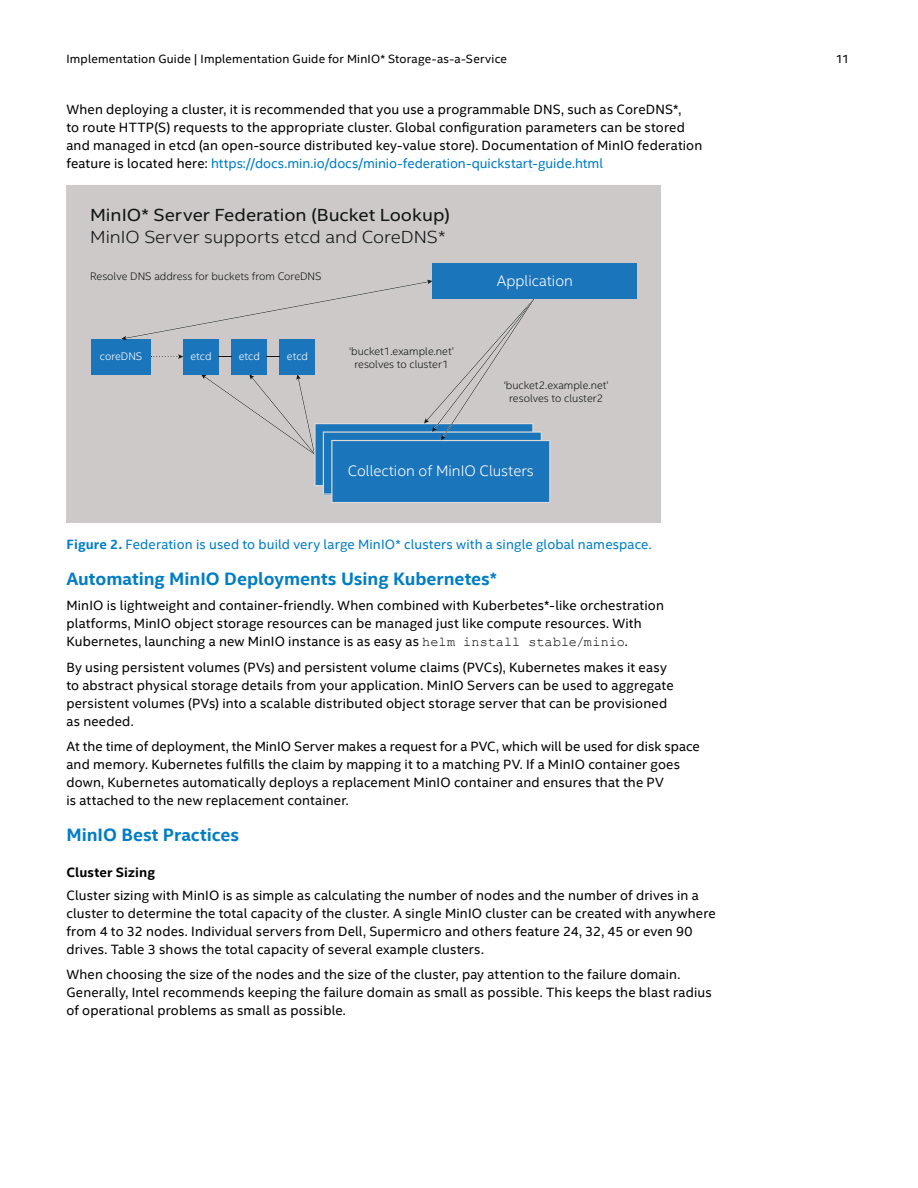
<style>
.page{position:relative;width:918px;height:1188px;background:#fff}
.page>*{position:absolute;margin:0;border:0;box-sizing:border-box;transform-origin:0 0}
.t1{font:700 18px "Intel Clear";color:#007dc5}
.t2{font:17.55px "Intel Clear";color:#121617;scale:1.08 1}
.t3{font:300 17.55px "Intel Clear";color:#121617;scale:1.08 1}
.t4{font:300 15.15px "Intel Clear";color:#fff}
.t5{font:13.5px/18px "Intel Clear";letter-spacing:.01em;color:#000}
.t6{font:13.5px "Intel Clear";letter-spacing:.01em;color:#007dc5}
.t7{font:700 13.5px "Intel Clear";letter-spacing:.01em;color:#000}
.t8{font:12px "Intel Clear";letter-spacing:.015em;color:#000}
.t9{font:300 10.95px/13.2px "Intel Clear";color:#121617;text-align:center}
.t10{font:300 10.95px "Intel Clear";color:#fff}
.s1{color:#007dc5}
.s2{font-weight:700}
.s3{font-family:"Courier New"}
</style>
<div class="page">
<div style="left:66px;top:186px;width:595px;height:337px;background:#cdc9c8"></div>
<div style="left:91px;top:339px;width:60px;height:35px;background:#1b75bb"></div>
<div style="left:433px;top:264px;width:204px;height:35px;background:#1b75bb"></div>
<svg style="left:121px;top:280px;width:429px;height:223px"></svg>
<p class="t8" style="left:66px;top:51px;width:442px">Implementation Guide | Implementation Guide for MinIO* Storage-as-a-Service</p>
<p class="t8" style="left:836px;top:51px;width:15px">11</p>
<p class="t5" style="left:66px;top:100px;width:637px">When deploying a cluster, it is recommended that you use a programmable DNS, such as CoreDNS*,<br>to route HTTP(S) requests to the appropriate cluster. Global configuration parameters can be stored and managed in etcd (an open-source distributed key-value store). Documentation of MinIO federation feature is located here: <span class="s1">https://docs.min.io/docs/minio-federation-quickstart-guide.html</span></p>
<p class="t2" style="left:90px;top:203px;width:335px">MinIO* Server Federation (Bucket Lookup)</p>
<p class="t3" style="left:90px;top:225px;width:331px">MinIO Server supports etcd and CoreDNS*</p>
<p class="t9" style="left:90px;top:269px;width:233px">Resolve DNS address for buckets from CoreDNS</p>
<p class="t10" style="left:100px;top:349px;width:44px">coreDNS</p>
<p class="t10" style="left:190px;top:349px;width:23px">etcd</p>
<p class="t10" style="left:239px;top:349px;width:23px">etcd</p>
<p class="t10" style="left:287px;top:349px;width:23px">etcd</p>
<p class="t9" style="left:349px;top:344px;width:106px">‘bucket1.example.net’ resolves to cluster1</p>
<p class="t4" style="left:497px;top:270px;width:78px">Application</p>
<p class="t9" style="left:504px;top:378px;width:106px">‘bucket2.example.net’ resolves to cluster2</p>
<p class="t4" style="left:348px;top:461px;width:187px">Collection of MinIO Clusters</p>
<p class="t6" style="left:66px;top:535px;width:587px"><span class="s2">Figure 2.</span> Federation is used to build very large MinIO* clusters with a single global namespace.</p>
<h1 class="t1" style="left:66px;top:566px;width:432px">Automating MinIO Deployments Using Kubernetes*</h1>
<p class="t5" style="left:66px;top:596px;width:599px">MinIO is lightweight and container-friendly. When combined with Kuberbetes*-like orchestration platforms, MinIO object storage resources can be managed just like compute resources. With<br>Kubernetes, launching a new MinIO instance is as easy as <span class="s3">helm install stable/minio</span>.</p>
<p class="t5" style="left:66px;top:658px;width:609px">By using persistent volumes (PVs) and persistent volume claims (PVCs), Kubernetes makes it easy to abstract physical storage details from your application. MinIO Servers can be used to aggregate persistent volumes (PVs) into a scalable distributed object storage server that can be provisioned as needed.</p>
<p class="t5" style="left:66px;top:737px;width:635px">At the time of deployment, the MinIO Server makes a request for a PVC, which will be used for disk space and memory. Kubernetes fulfills the claim by mapping it to a matching PV. If a MinIO container goes down, Kubernetes automatically deploys a replacement MinIO container and ensures that the PV<br>is attached to the new replacement container.</p>
<h1 class="t1" style="left:66px;top:823px;width:174px">MinIO Best Practices</h1>
<p class="t7" style="left:66px;top:863px;width:90px">Cluster Sizing</p>
<p class="t5" style="left:66px;top:886px;width:651px">Cluster sizing with MinIO is as simple as calculating the number of nodes and the number of drives in a cluster to determine the total capacity of the cluster. A single MinIO cluster can be created with anywhere from 4 to 32 nodes. Individual servers from Dell, Supermicro and others feature 24, 32, 45 or even 90 drives. Table 3 shows the total capacity of several example clusters.</p>
<p class="t5" style="left:66px;top:965px;width:647px">When choosing the size of the nodes and the size of the cluster, pay attention to the failure domain.<br>Generally, Intel recommends keeping the failure domain as small as possible. This keeps the blast radius of operational problems as small as possible.</p>
</div>
